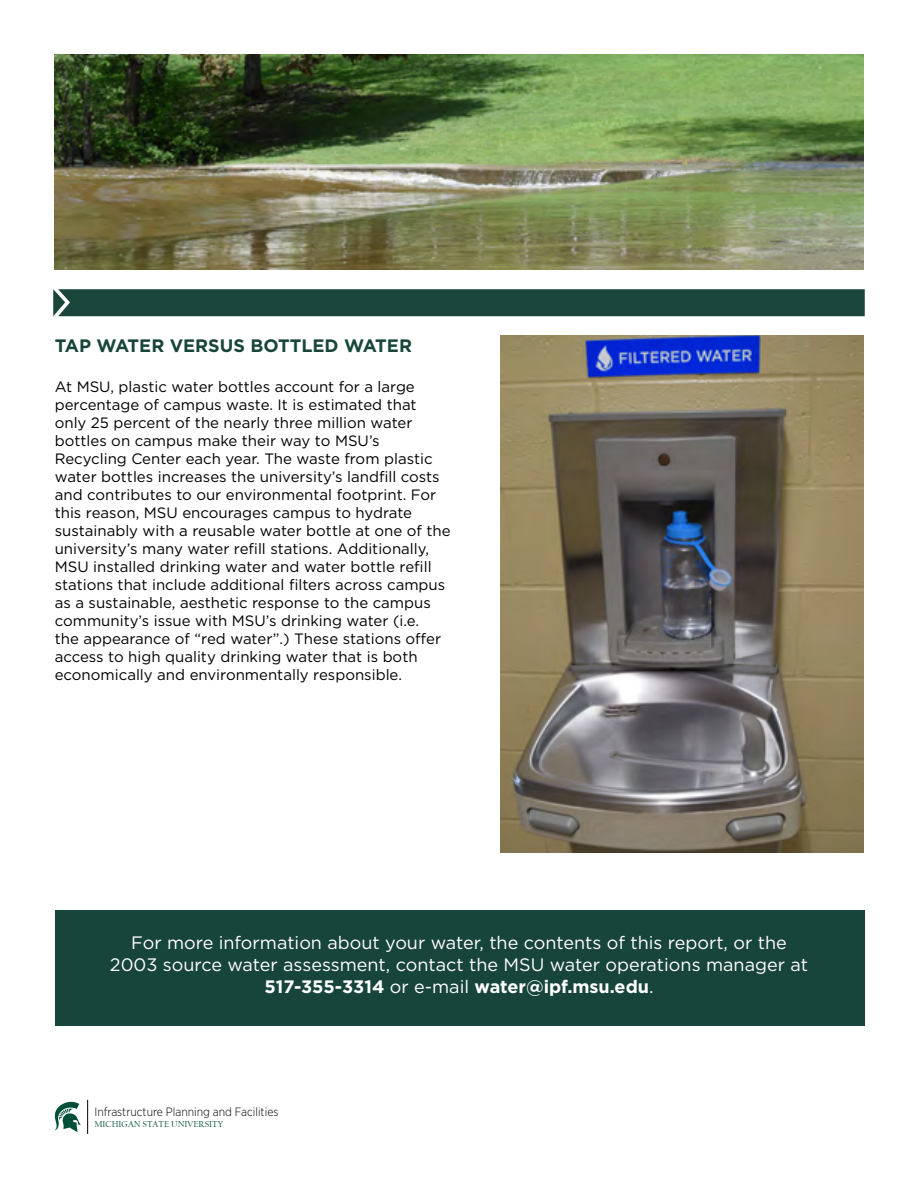
<style>
.page{position:relative;width:918px;height:1188px;background:#fff}
.page>*{position:absolute;margin:0;border:0;box-sizing:border-box;transform-origin:0 0}
.t1{font:18px/21.6px "Gotham";color:#fff;text-align:center}
.t2{font:700 18px "Gotham";color:#18453b}
.t3{font:15px/18px "Gotham";color:#000}
.t4{font:300 12px "Gotham Narrow";color:#000}
.t5{font:9px "Californian FB";color:#004f39}
.s1{font-weight:700}
</style>
<div class="page">
<img style="left:54px;top:54px;width:810px;height:216px">
<img style="left:501px;top:335px;width:362px;height:518px">
<div style="left:55px;top:911px;width:810px;height:115px;background:#18453b"></div>
<div style="left:53px;top:289px;width:812px;height:27px;background:#19453b"></div>
<hr style="left:87px;top:1100px;width:1px;height:34px;background:#000">
<svg style="left:55px;top:1102px;width:26px;height:30px"></svg>
<p class="t2" style="left:55px;top:334px;width:359px">TAP WATER VERSUS BOTTLED WATER</p>
<p class="t3" style="left:55px;top:377px;width:398px">At MSU, plastic water bottles account for a large percentage of campus waste. It is estimated that only 25 percent of the nearly three million water bottles on campus make their way to MSU’s Recycling Center each year. The waste from plastic water bottles increases the university’s landfi ll costs and contributes to our environmental footprint. For this reason, MSU encourages campus to hydrate sustainably with a reusable water bottle at one of the university’s many water refi ll stations. Additionally, MSU installed drinking water and water bottle refi ll stations that include additional fi lters across campus as a sustainable, aesthetic response to the campus community’s issue with MSU’s drinking water (i.e.<br>the appearance of “red water”.) These stations offer access to high quality drinking water that is both economically and environmentally responsible.</p>
<p class="t1" style="left:110px;top:932px;width:699px">For more information about your water, the contents of this report, or the<br>2003 source water assessment, contact the MSU water operations manager at<br><span class="s1">517-355-3314</span> or e-mail <span class="s1">water@ipf.msu.edu</span>.</p>
<p class="t4" style="left:94px;top:1104px;width:186px">Infrastructure Planning and Facilities</p>
<p class="t5" style="left:94px;top:1119px;width:130px">MICHIGAN STATE UNIVERSITY</p>
</div>
